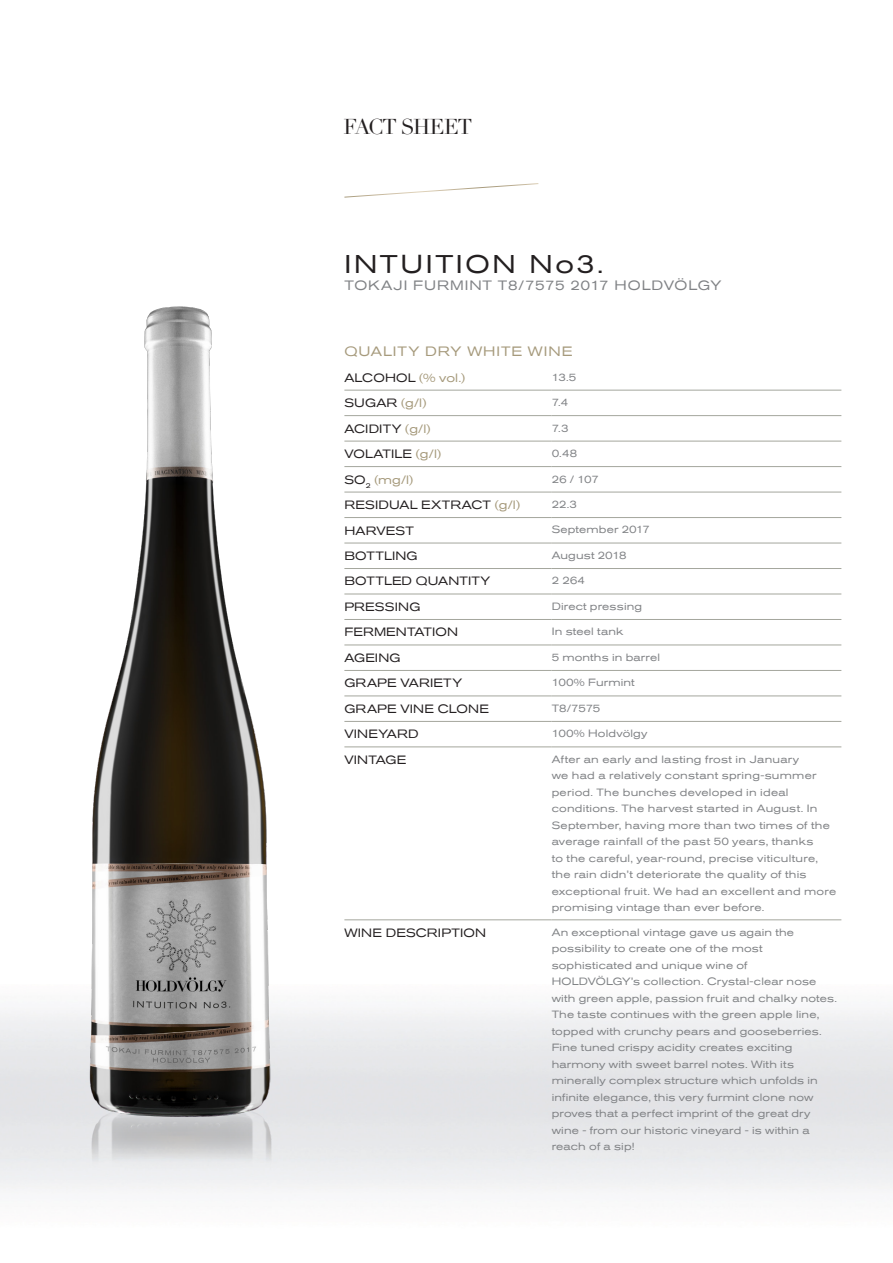
<style>
.page{position:relative;width:893px;height:1263px;background:#fff}
.page>*{position:absolute;margin:0;border:0;box-sizing:border-box;transform-origin:0 0}
.fajta{font:expanded 25.5px "Akzidenz Grotesk BQ";letter-spacing:.1em;color:#231f20}
.t1{font:21px "Didot";letter-spacing:-.055em;color:#231f20}
.fajta-2{font:expanded 13.5px "Akzidenz Grotesk BQ";letter-spacing:.06em;color:#808285}
.fajta-3{font:expanded 13.5px "Akzidenz Grotesk BQ";letter-spacing:.07em;color:#a69a7c}
.t2{font:expanded 12px "Akzidenz Grotesk BQ";letter-spacing:.015em;color:#231f20}
.t3{font:expanded 12px "Akzidenz Grotesk BQ";color:#a69a7c}
.t4{font:expanded 10.5px/16.5px "Akzidenz Grotesk BQ";letter-spacing:.015em;color:#808285}
.s1{color:#a69a7c}
.s2{color:#231f20}
</style>
<div class="page">
<img style="left:0;top:306px;width:455px;height:920px">
<hr style="left:344px;top:390px;width:208px;height:1px;background:#a4a69d">
<hr style="left:552px;top:390px;width:289px;height:1px;background:#a4a69d">
<hr style="left:344px;top:415px;width:208px;height:1px;background:#a4a69d">
<hr style="left:552px;top:415px;width:289px;height:1px;background:#a4a69d">
<hr style="left:344px;top:441px;width:208px;height:1px;background:#a4a69d">
<hr style="left:552px;top:441px;width:289px;height:1px;background:#a4a69d">
<hr style="left:344px;top:466px;width:208px;height:1px;background:#a4a69d">
<hr style="left:552px;top:466px;width:289px;height:1px;background:#a4a69d">
<hr style="left:344px;top:492px;width:208px;height:1px;background:#a4a69d">
<hr style="left:552px;top:492px;width:289px;height:1px;background:#a4a69d">
<hr style="left:344px;top:517px;width:208px;height:1px;background:#a4a69d">
<hr style="left:552px;top:517px;width:289px;height:1px;background:#a4a69d">
<hr style="left:344px;top:543px;width:208px;height:1px;background:#a4a69d">
<hr style="left:552px;top:543px;width:289px;height:1px;background:#a4a69d">
<hr style="left:344px;top:568px;width:208px;height:1px;background:#a4a69d">
<hr style="left:552px;top:568px;width:289px;height:1px;background:#a4a69d">
<hr style="left:344px;top:594px;width:208px;height:1px;background:#a4a69d">
<hr style="left:552px;top:594px;width:289px;height:1px;background:#a4a69d">
<hr style="left:344px;top:619px;width:208px;height:1px;background:#a4a69d">
<hr style="left:552px;top:619px;width:289px;height:1px;background:#a4a69d">
<hr style="left:344px;top:645px;width:208px;height:1px;background:#a4a69d">
<hr style="left:552px;top:645px;width:289px;height:1px;background:#a4a69d">
<hr style="left:344px;top:670px;width:208px;height:1px;background:#a4a69d">
<hr style="left:552px;top:670px;width:289px;height:1px;background:#a4a69d">
<hr style="left:344px;top:695px;width:208px;height:1px;background:#a4a69d">
<hr style="left:552px;top:695px;width:289px;height:1px;background:#a4a69d">
<hr style="left:344px;top:721px;width:208px;height:1px;background:#a4a69d">
<hr style="left:552px;top:721px;width:289px;height:1px;background:#a4a69d">
<hr style="left:344px;top:746px;width:208px;height:1px;background:#a4a69d">
<hr style="left:552px;top:746px;width:289px;height:1px;background:#a4a69d">
<hr style="left:552px;top:919px;width:289px;height:1px;background:#a4a69d">
<hr style="left:344px;top:919px;width:208px;height:1px;background:#a4a69d">
<svg style="left:344px;top:183px;width:195px;height:15px"></svg>
<p class="t1" style="left:343px;top:114px;width:130px">FACT SHEET</p>
<p class="fajta" style="left:344px;top:249px;width:261px">INTUITION No3.</p>
<p class="fajta-2" style="left:344px;top:277px;width:378px">TOKAJI FURMINT T8/7575 2017 HOLDVÖLGY</p>
<p class="fajta-3" style="left:344px;top:344px;width:230px">QUALITY DRY WHITE WINE</p>
<p class="t2" style="left:344px;top:370px;width:122px">ALCOHOL <span class="s1">(% vol.)</span></p>
<p class="t4" style="left:552px;top:369px;width:26px">13.5</p>
<p class="t2" style="left:344px;top:396px;width:83px">SUGAR <span class="s1">(g/l)</span></p>
<p class="t4" style="left:552px;top:394px;width:18px">7.4</p>
<p class="t2" style="left:344px;top:421px;width:88px">ACIDITY <span class="s1">(g/l)</span></p>
<p class="t4" style="left:552px;top:420px;width:18px">7.3</p>
<p class="t2" style="left:344px;top:447px;width:98px">VOLATILE <span class="s1">(g/l)</span></p>
<p class="t4" style="left:552px;top:445px;width:27px">0.48</p>
<p class="t3" style="left:344px;top:472px;width:70px"><span class="s2">SO</span><sub>2</sub> (mg/l)</p>
<p class="t4" style="left:552px;top:471px;width:49px">26 / 107</p>
<p class="t2" style="left:344px;top:498px;width:177px">RESIDUAL EXTRACT <span class="s1">(g/l)</span></p>
<p class="t4" style="left:552px;top:496px;width:27px">22.3</p>
<p class="t2" style="left:344px;top:523px;width:71px">HARVEST</p>
<p class="t4" style="left:552px;top:522px;width:100px">September 2017</p>
<p class="t2" style="left:344px;top:549px;width:75px">BOTTLING</p>
<p class="t4" style="left:552px;top:547px;width:76px">August 2018</p>
<p class="t2" style="left:344px;top:574px;width:147px">BOTTLED QUANTITY</p>
<p class="t4" style="left:552px;top:572px;width:35px">2 264</p>
<p class="t2" style="left:344px;top:600px;width:78px">PRESSING</p>
<p class="t4" style="left:552px;top:598px;width:92px">Direct pressing</p>
<p class="t2" style="left:344px;top:625px;width:115px">FERMENTATION</p>
<p class="t4" style="left:552px;top:623px;width:73px">In steel tank</p>
<p class="t2" style="left:344px;top:651px;width:58px">AGEING</p>
<p class="t4" style="left:552px;top:649px;width:110px">5 months in barrel</p>
<p class="t2" style="left:344px;top:676px;width:119px">GRAPE VARIETY</p>
<p class="t4" style="left:552px;top:674px;width:84px">100% Furmint</p>
<p class="t2" style="left:344px;top:702px;width:146px">GRAPE VINE CLONE</p>
<p class="t4" style="left:552px;top:700px;width:50px">T8/7575</p>
<p class="t2" style="left:344px;top:727px;width:76px">VINEYARD</p>
<p class="t4" style="left:552px;top:725px;width:97px">100% Holdvölgy</p>
<p class="t2" style="left:344px;top:753px;width:63px">VINTAGE</p>
<p class="t4" style="left:552px;top:751px;width:286px">After an early and lasting frost in January<br>we had a relatively constant spring-summer period. The bunches developed in ideal conditions. The harvest started in August. In September, having more than two times of the average rainfall of the past 50 years, thanks<br>to the careful, year-round, precise viticulture, the rain didn’t deteriorate the quality of this exceptional fruit. We had an excellent and more promising vintage than ever before.</p>
<p class="t2" style="left:344px;top:926px;width:143px">WINE DESCRIPTION</p>
<p class="t4" style="left:552px;top:924px;width:244px">An exceptional vintage gave us again the</p>
<p class="t4" style="left:552px;top:940px;width:212px">possibility to create one of the most</p>
<p class="t4" style="left:552px;top:957px;width:197px">sophisticated and unique wine of</p>
<p class="t4" style="left:552px;top:973px;width:287px">HOLDVÖLGY’s collection. Crystal-clear nose with green apple, passion fruit and chalky notes.<br>The taste continues with the green apple line, topped with crunchy pears and gooseberries.<br>Fine tuned crispy acidity creates exciting</p>
<p class="t4" style="left:552px;top:1056px;width:244px">harmony with sweet barrel notes. With its</p>
<p class="t4" style="left:552px;top:1072px;width:268px">minerally complex structure which unfolds in infinite elegance, this very furmint clone now proves that a perfect imprint of the great dry wine - from our historic vineyard - is within a reach of a sip!</p>
</div>
